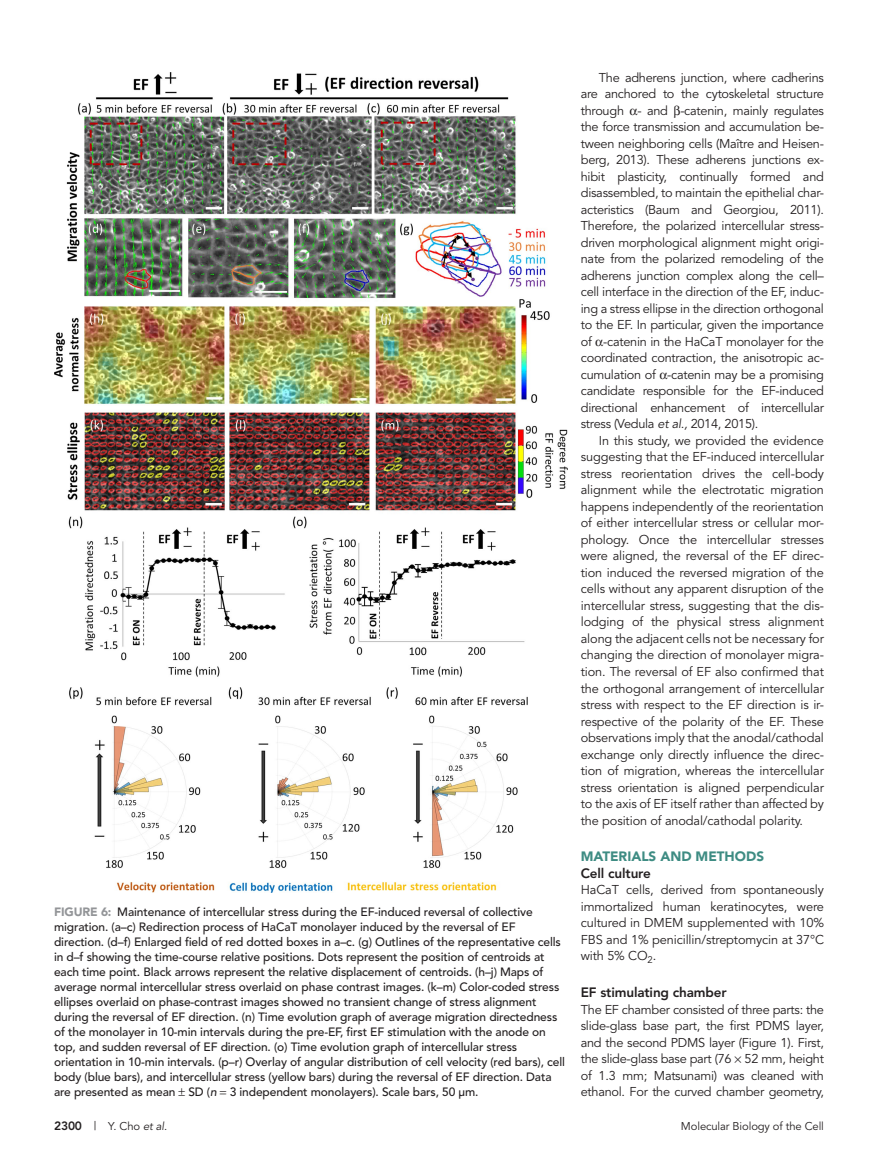
<style>
.page{position:relative;width:878px;height:1175px;background:#fff}
.page>*{position:absolute;margin:0;border:0;box-sizing:border-box;transform-origin:0 0}
.H2afterH1{font:800 13.5px "Avenir";letter-spacing:-.01em;color:#231f20}
.t1{font:900 13.5px "Avenir";color:#3e8c83}
.Para{font:12.75px/16.5px "Avenir";letter-spacing:-.02em;color:#231f20;text-align:justify}
.ParaFL{font:12.75px/16.5px "Avenir";letter-spacing:-.02em;color:#231f20;text-align:justify}
.FigCaption{font:500 12px/15px "Avenir";letter-spacing:-.01em;color:#231f20}
.t2{font:11.25px "Avenir";letter-spacing:-.01em;color:#231f20}
.s1{font-weight:900;color:#939598}
.s2{font-style:italic}
.s3{font-weight:800;font-size:12px}
.s4{font-size:12px}
</style>
<div class="page">
<img style="left:54px;top:73px;width:513px;height:819px">
<p class="FigCaption" style="left:54px;top:904px;width:512px"><span class="s1">FIGURE 6:</span> Maintenance of intercellular stress during the EF-induced reversal of collective migration. (a–c) Redirection process of HaCaT monolayer induced by the reversal of EF direction. (d–f) Enlarged field of red dotted boxes in a–c. (g) Outlines of the representative cells in d–f showing the time-course relative positions. Dots represent the position of centroids at each time point. Black arrows represent the relative displacement of centroids. (h–j) Maps of average normal intercellular stress overlaid on phase contrast images. (k–m) Color-coded stress ellipses overlaid on phase-contrast images showed no transient change of stress alignment during the reversal of EF direction. (n) Time evolution graph of average migration directedness of the monolayer in 10-min intervals during the pre-EF, first EF stimulation with the anode on top, and sudden reversal of EF direction. (o) Time evolution graph of intercellular stress orientation in 10-min intervals. (p–r) Overlay of angular distribution of cell velocity (red bars), cell body (blue bars), and intercellular stress (yellow bars) during the reversal of EF direction. Data are presented as mean SD (<span class="s2">n</span> 3 independent monolayers). Scale bars, 50 µm.</p>
<p class="Para" style="left:580px;top:69px;width:245px;text-indent:18px">The adherens junction, where cadherins are anchored to the cytoskeletal structure through - and -catenin, mainly regulates the force transmission and accumulation be&shy;tween neighboring cells (Maître and Heisen&shy;berg, 2013). These adherens junctions ex&shy;hibit plasticity, continually formed and disassembled, to maintain the epithelial char&shy;acteristics (Baum and Georgiou, 2011).<br>Therefore, the polarized intercellular stress&shy;driven morphological alignment might origi&shy;nate from the polarized remodeling of the adherens junction complex along the cell– cell interface in the direction of the EF, induc&shy;ing a stress ellipse in the direction orthogonal to the EF. In particular, given the importance of -catenin in the HaCaT monolayer for the coordinated contraction, the anisotropic ac&shy;cumulation of -catenin may be a promising candidate responsible for the EF-induced directional enhancement of intercellular stress (Vedula <span class="s2">et al.,</span> 2014, 2015).</p>
<p class="Para" style="left:580px;top:432px;width:245px;text-indent:18px">In this study, we provided the evidence suggesting that the EF-induced intercellular stress reorientation drives the cell-body alignment while the electrotatic migration happens independently of the reorientation of either intercellular stress or cellular mor&shy;phology. Once the intercellular stresses were aligned, the reversal of the EF direc&shy;tion induced the reversed migration of the cells without any apparent disruption of the intercellular stress, suggesting that the dis&shy;lodging of the physical stress alignment along the adjacent cells not be necessary for changing the direction of monolayer migra&shy;tion. The reversal of EF also confirmed that the orthogonal arrangement of intercellular stress with respect to the EF direction is ir&shy;respective of the polarity of the EF. These observations imply that the anodal/cathodal exchange only directly influence the direc&shy;tion of migration, whereas the intercellular stress orientation is aligned perpendicular to the axis of EF itself rather than affected by the position of anodal/cathodal polarity.</p>
<h1 class="t1" style="left:580px;top:848px;width:185px">MATERIALS AND METHODS</h1>
<p class="H2afterH1" style="left:580px;top:865px;width:72px">Cell culture</p>
<p class="ParaFL" style="left:580px;top:882px;width:245px">HaCaT cells, derived from spontaneously immortalized human keratinocytes, were cultured in DMEM supplemented with 10% FBS and 1% penicillin/streptomycin at 37°C with 5% CO<sub>2</sub>.</p>
<h2 class="H2afterH1" style="left:580px;top:984px;width:147px">EF stimulating chamber</h2>
<p class="ParaFL" style="left:580px;top:1001px;width:245px">The EF chamber consisted of three parts: the slide-glass base part, the first PDMS layer, and the second PDMS layer (Figure 1). First, the slide-glass base part (76 52 mm, height of 1.3 mm; Matsunami) was cleaned with ethanol. For the curved chamber geometry,</p>
<p class="t2" style="left:54px;top:1119px;width:115px"><span class="s3">2300</span> <span class="s4">|</span> Y. Cho <span class="s2">et al</span>.</p>
<p class="t2" style="left:681px;top:1119px;width:144px">Molecular Biology of the Cell</p>
</div>
